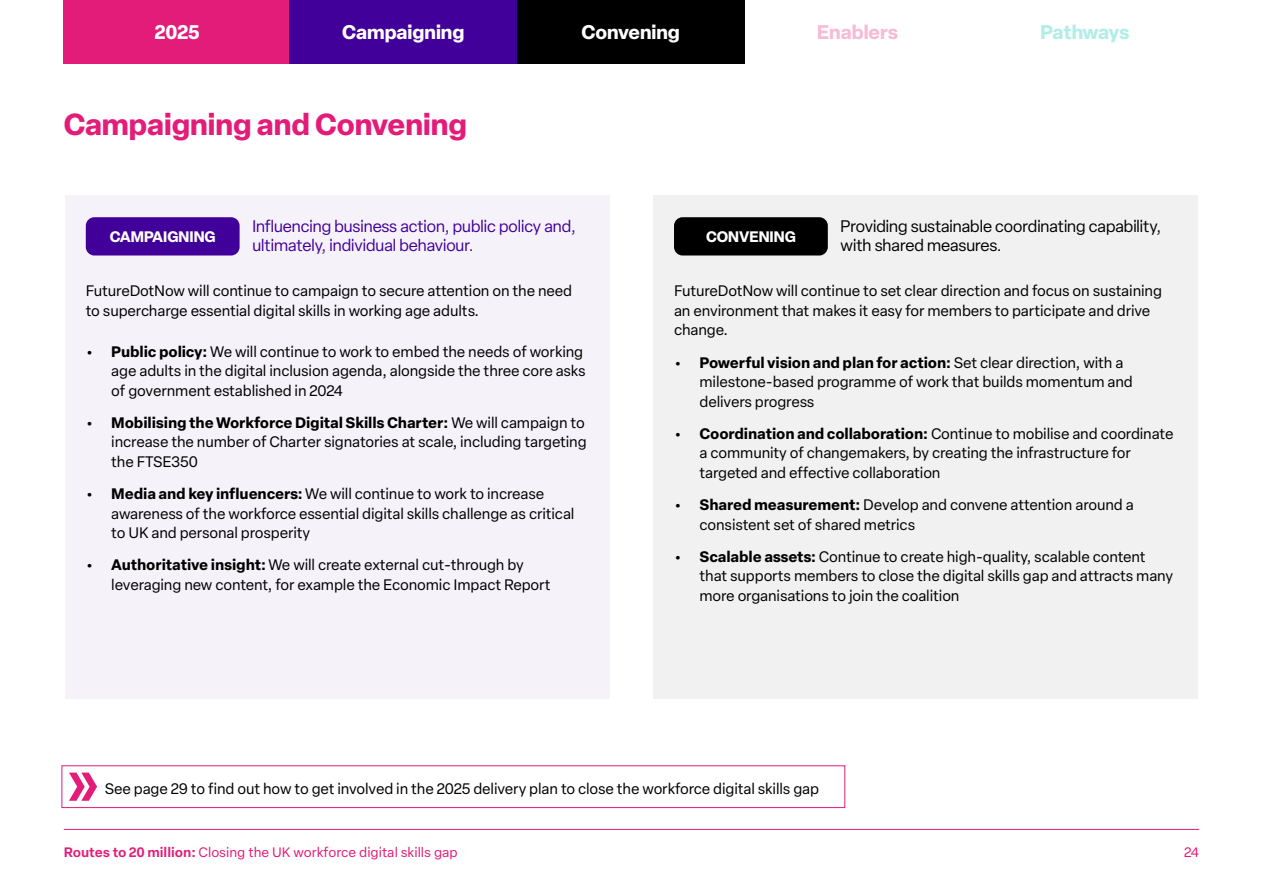
<style>
.page{position:relative;width:1263px;height:893px;background:#fff}
.page>*{position:absolute;margin:0;border:0;box-sizing:border-box;transform-origin:0 0}
.t1{font:700 30px "Elza";color:#e31c79}
.t2{font:700 19.5px "Elza";color:#fff}
.t3{font:700 19.5px "Elza";color:#f7bbd7}
.t4{font:700 19.5px "Elza";letter-spacing:-.03em;color:#b3ede8}
.t5{font:16.5px/19.5px "Elza";color:#410099}
.t6{font:16.5px/19.5px "Elza";color:#000}
.t7{font:15px/19.5px "Elza Text";letter-spacing:-.01em;color:#000}
.t8{font:700 15px "Elza";color:#fff}
.t9{font:13.5px "Elza Text";color:#e31c79}
.s1{font-weight:700}
.s2{font-weight:600}
</style>
<div class="page">
<hr style="left:64px;top:829px;width:1135px;height:1px;background:#e31c79">
<div style="left:64px;top:0;width:227px;height:64px;background:#e31c79"></div>
<div style="left:65px;top:195px;width:544px;height:504px;background:#f6f2fa"></div>
<div style="left:86px;top:217px;width:154px;height:38px;background:#410099;border-radius:9px"></div>
<div style="left:62px;top:765px;width:783px;height:43px;border:1px solid #e31c79"></div>
<svg style="left:69px;top:773px;width:28px;height:28px"></svg>
<div style="left:290px;top:0;width:227px;height:64px;background:#410099"></div>
<div style="left:517px;top:0;width:227px;height:64px;background:#000"></div>
<div style="left:653px;top:195px;width:545px;height:504px;background:#f1f1f2"></div>
<div style="left:674px;top:217px;width:154px;height:38px;background:#000;border-radius:9px"></div>
<h2 class="t2" style="left:155px;top:18px;width:46px">2025</h2>
<h2 class="t2" style="left:342px;top:18px;width:124px">Campaigning</h2>
<h2 class="t2" style="left:581px;top:18px;width:100px">Convening</h2>
<h2 class="t3" style="left:817px;top:18px;width:82px">Enablers</h2>
<h2 class="t4" style="left:1040px;top:18px;width:90px">Pathways</h2>
<h1 class="t1" style="left:64px;top:103px;width:405px">Campaigning and Convening</h1>
<p class="t8" style="left:110px;top:226px;width:107px">CAMPAIGNING</p>
<p class="t5" style="left:252px;top:216px;width:325px">Influencing business action, public policy and, ultimately, individual behaviour.</p>
<p class="t7" style="left:86px;top:281px;width:488px">FutureDotNow will continue to campaign to secure attention on the need to supercharge essential digital skills in working age adults.</p>
<p class="t7" style="left:111px;top:341px;width:476px;text-indent:-26px"><span class="s1">• Public policy:</span> We will continue to work to embed the needs of working age adults in the digital inclusion agenda, alongside the three core asks of government established in 2024</p>
<p class="t7" style="left:111px;top:412px;width:477px;text-indent:-26px"><span class="s1">• Mobilising the Workforce Digital Skills Charter:</span> We will campaign to increase the number of Charter signatories at scale, including targeting the FTSE350</p>
<p class="t7" style="left:111px;top:483px;width:465px;text-indent:-26px"><span class="s1">• Media and key influencers:</span> We will continue to work to increase awareness of the workforce essential digital skills challenge as critical to UK and personal prosperity</p>
<p class="t7" style="left:111px;top:555px;width:441px;text-indent:-26px"><span class="s1">• Authoritative insight:</span> We will create external cut-through by leveraging new content, for example the Economic Impact Report</p>
<p class="t8" style="left:706px;top:226px;width:91px">CONVENING</p>
<p class="t6" style="left:840px;top:216px;width:322px">Providing sustainable coordinating capability, with shared measures.</p>
<p class="t7" style="left:674px;top:281px;width:489px">FutureDotNow will continue to set clear direction and focus on sustaining an environment that makes it easy for members to participate and drive change.</p>
<p class="t7" style="left:699px;top:352px;width:435px;text-indent:-26px"><span class="s1">• Powerful vision and plan for action:</span> Set clear direction, with a milestone-based programme of work that builds momentum and delivers progress</p>
<p class="t7" style="left:699px;top:423px;width:475px;text-indent:-26px"><span class="s1">• Coordination and collaboration:</span> Continue to mobilise and coordinate a community of changemakers, by creating the infrastructure for targeted and effective collaboration</p>
<p class="t7" style="left:699px;top:494px;width:436px;text-indent:-26px"><span class="s1">• Shared measurement:</span> Develop and convene attention around a consistent set of shared metrics</p>
<p class="t7" style="left:699px;top:546px;width:475px;text-indent:-26px"><span class="s1">• Scalable assets:</span> Continue to create high-quality, scalable content that supports members to close the digital skills gap and attracts many more organisations to join the coalition</p>
<p class="t7" style="left:105px;top:778px;width:716px">See page 29 to find out how to get involved in the 2025 delivery plan to close the workforce digital skills gap</p>
<p class="t9" style="left:64px;top:842px;width:395px"><span class="s2">Routes to 20 million:</span> Closing the UK workforce digital skills gap</p>
<p class="t9" style="left:1184px;top:842px;width:17px">24</p>
</div>
